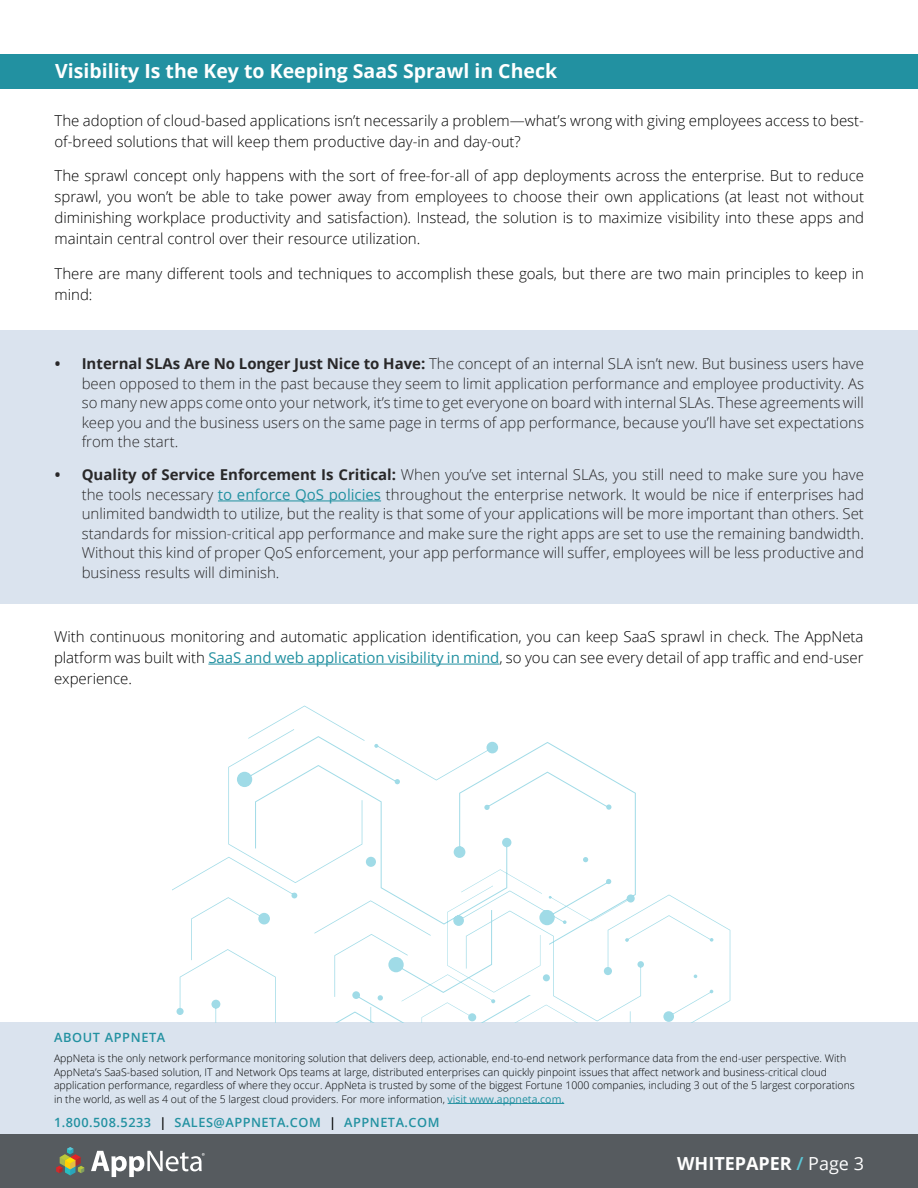
<style>
.page{position:relative;width:918px;height:1188px;background:#fff}
.page>*{position:absolute;margin:0;border:0;box-sizing:border-box;transform-origin:0 0}
.t1{font:700 19.5px "Open Sans";color:#fff}
.t2{font:700 18px "Open Sans";color:#fff}
.t3{font:300 15px/19.5px "Open Sans";color:#292829;text-align:justify}
.t4{font:300 15px/21px "Open Sans";color:#000}
.t5{font:600 12.75px "Open Sans";letter-spacing:.04em;color:#2291a1}
.t6{font:300 10.5px/13.5px "Open Sans";color:#000101}
.s1{font-weight:700}
.s2{font-weight:400;color:#2291a1}
.s3{color:#000101}
.s4{font-weight:600;color:#5bc7d6}
.s5{font-weight:400}
</style>
<div class="page">
<div style="left:0;top:1134px;width:918px;height:54px;background:#565b5f"></div>
<svg style="left:91px;top:1151px;width:114px;height:26px"></svg>
<svg style="left:56px;top:1147px;width:28px;height:28px"></svg>
<div style="left:0;top:1023px;width:918px;height:111px;background:#dae3ee"></div>
<hr style="left:448px;top:1103px;width:116px;height:1px;background:#2291a1">
<div style="left:0;top:54px;width:918px;height:34px;background:#2291a1"></div>
<div style="left:0;top:330px;width:918px;height:274px;background:#dae3ee"></div>
<hr style="left:218px;top:501px;width:163px;height:1px;background:#2291a1">
<hr style="left:208px;top:664px;width:291px;height:1px;background:#2291a1">
<svg style="left:173px;top:706px;width:557px;height:317px"></svg>
<h1 class="t1" style="left:55px;top:57px;width:503px">Visibility Is the Key to Keeping SaaS Sprawl in Check</h1>
<p class="t4" style="left:55px;top:110px;width:811px">The adoption of cloud-based applications isn’t necessarily a problem—what’s wrong with giving employees access to best&shy;of-breed solutions that will keep them productive day-in and day-out?</p>
<p class="t4" style="left:55px;top:165px;width:811px;text-align:justify">The sprawl concept only happens with the sort of free-for-all of app deployments across the enterprise. But to reduce sprawl, you won’t be able to take power away from employees to choose their own applications (at least not without diminishing workplace productivity and satisfaction). Instead, the solution is to maximize visibility into these apps and maintain central control over their resource utilization.</p>
<p class="t4" style="left:55px;top:263px;width:811px">There are many different tools and techniques to accomplish these goals, but there are two main principles to keep in mind:</p>
<p class="t3" style="left:82px;top:354px;width:784px;text-indent:-27px"><span class="s1">• Internal SLAs Are No Longer Just Nice to Have:</span> The concept of an internal SLA isn’t new. But business users have been opposed to them in the past because they seem to limit application performance and employee productivity. As so many new apps come onto your network, it’s time to get everyone on board with internal SLAs. These agreements will keep you and the business users on the same page in terms of app performance, because you’ll have set expectations from the start.</p>
<p class="t3" style="left:82px;top:465px;width:784px;text-indent:-27px"><span class="s1">• Quality of Service Enforcement Is Critical:</span> When you’ve set internal SLAs, you still need to make sure you have the tools necessary <span class="s2">to enforce QoS policies</span> throughout the enterprise network. It would be nice if enterprises had unlimited bandwidth to utilize, but the reality is that some of your applications will be more important than others. Set standards for mission-critical app performance and make sure the right apps are set to use the remaining bandwidth.<br>Without this kind of proper QoS enforcement, your app performance will suffer, employees will be less productive and business results will diminish.</p>
<p class="t4" style="left:54px;top:626px;width:811px;text-align:justify">With continuous monitoring and automatic application identification, you can keep SaaS sprawl in check. The AppNeta platform was built with <span class="s2">SaaS and web application visibility in mind</span>, so you can see every detail of app traffic and end-user experience.</p>
<p class="t5" style="left:54px;top:1029px;width:113px">ABOUT APPNETA</p>
<p class="t6" style="left:54px;top:1051px;width:802px">AppNeta is the only network performance monitoring solution that delivers deep, actionable, end-to-end network performance data from the end-user perspective. With AppNeta’s SaaS-based solution, IT and Network Ops teams at large, distributed enterprises can quickly pinpoint issues that affect network and business-critical cloud application performance, regardless of where they occur. AppNeta is trusted by some of the biggest Fortune 1000 companies, including 3 out of the 5 largest corporations in the world, as well as 4 out of the 5 largest cloud providers. For more information, <span class="s2">visit www.appneta.com.</span></p>
<p class="t5" style="left:54px;top:1113px;width:387px">1.800.508.5233 <span class="s3">|</span> SALES@APPNETA.COM <span class="s3">|</span> APPNETA.COM</p>
<p class="t2" style="left:677px;top:1151px;width:188px">WHITEPAPER <span class="s4">/</span> <span class="s5">Page 3</span></p>
</div>
